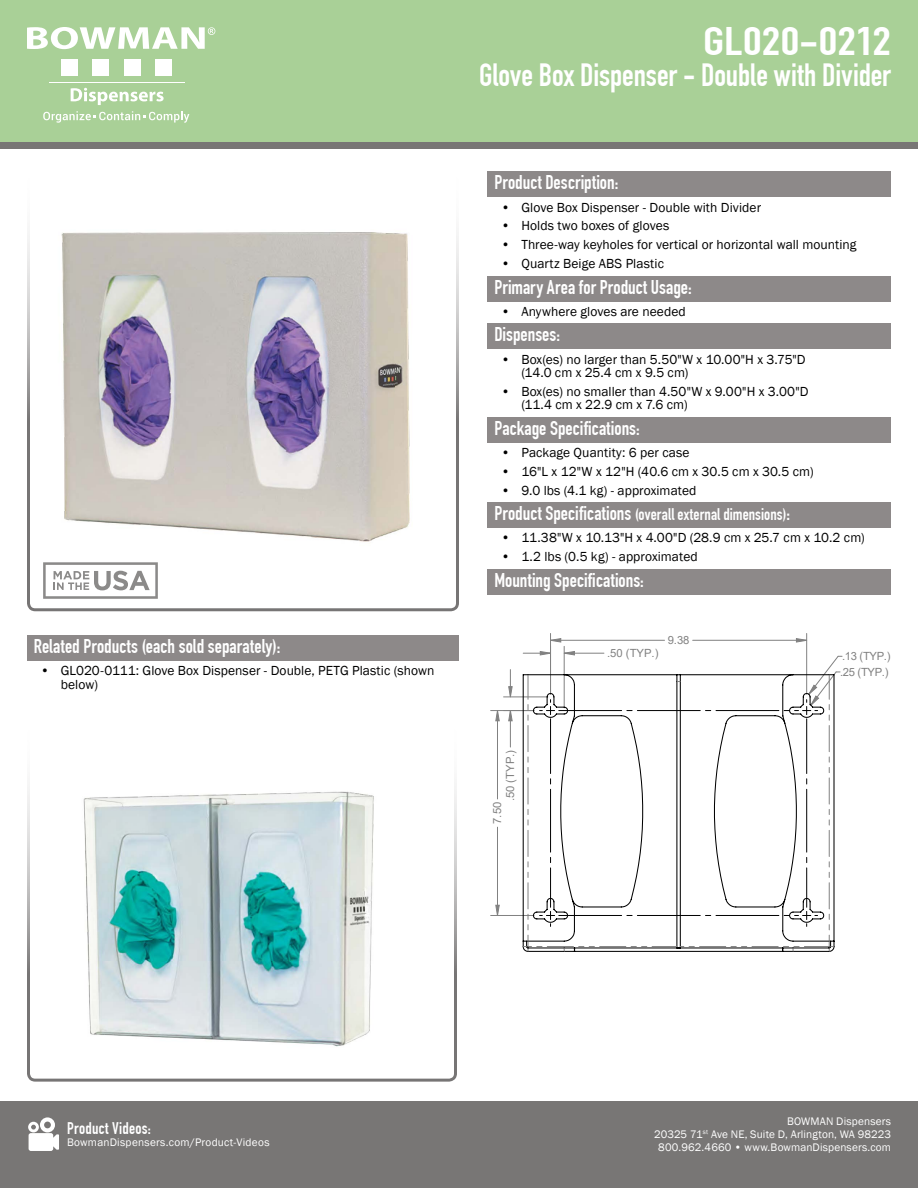
<style>
.page{position:relative;width:918px;height:1188px;background:#fff}
.page>*{position:absolute;margin:0;border:0;box-sizing:border-box;transform-origin:0 0}
.t1{font:700 39px "DIN Condensed";letter-spacing:.005em;color:#fff;scale:1.28 1}
.t2{font:700 31.5px "DIN Condensed";letter-spacing:-.005em;color:#fff}
.t3{font:700 19.5px "DIN Condensed";color:#fff}
.t4{font:700 16.5px "DIN Condensed";letter-spacing:.005em;color:#fff}
.t5{font:13.5px/13.5px "Franklin Gothic";letter-spacing:.005em;color:#000}
.t6{font:11.25px/12.8px "Franklin Gothic";letter-spacing:.015em;color:#fff;text-align:right}
.t7{font:11.25px "Arial";color:#818181}
.t8{font:11.25px/15.6px "Arial";letter-spacing:-.03em;color:#818181}
.s1{font-size:19.5px}
</style>
<div class="page">
<div style="left:0;top:1101px;width:918px;height:87px;background:#787675"></div>
<div style="left:0;top:0;width:918px;height:148px;background:#787675"></div>
<svg style="left:28px;top:1117px;width:31px;height:34px"></svg>
<img style="left:27px;top:786px;width:430px;height:296px">
<img style="left:27px;top:234px;width:432px;height:377px">
<div style="left:0;top:0;width:918px;height:142px;background:#a9d097"></div>
<svg style="left:27px;top:27px;width:188px;height:22px"></svg>
<div style="left:61px;top:60px;width:17px;height:16px;background:#fff"></div>
<div style="left:92px;top:60px;width:17px;height:16px;background:#fff"></div>
<div style="left:124px;top:60px;width:17px;height:16px;background:#fff"></div>
<div style="left:155px;top:60px;width:17px;height:16px;background:#fff"></div>
<hr style="left:49px;top:82px;width:135px;height:1px;background:#fff">
<svg style="left:71px;top:88px;width:93px;height:17px"></svg>
<svg style="left:43px;top:111px;width:146px;height:12px"></svg>
<svg style="left:43px;top:562px;width:115px;height:37px"></svg>
<hr style="left:693px;top:640px;width:114px;height:1px;background:#818181">
<hr style="left:551px;top:640px;width:114px;height:1px;background:#818181">
<hr style="left:806px;top:633px;width:1px;height:61px;background:#818181">
<hr style="left:550px;top:633px;width:1px;height:61px;background:#818181">
<hr style="left:564px;top:646px;width:1px;height:62px;background:#818181">
<hr style="left:497px;top:827px;width:1px;height:88px;background:#818181">
<hr style="left:497px;top:711px;width:1px;height:88px;background:#818181">
<hr style="left:491px;top:915px;width:43px;height:1px;background:#818181">
<hr style="left:491px;top:710px;width:43px;height:1px;background:#818181">
<hr style="left:510px;top:711px;width:1px;height:36px;background:#818181">
<hr style="left:504px;top:697px;width:44px;height:1px;background:#818181">
<svg style="left:796px;top:638px;width:12px;height:5px"></svg>
<svg style="left:551px;top:638px;width:11px;height:5px"></svg>
<svg style="left:495px;top:904px;width:5px;height:11px"></svg>
<svg style="left:495px;top:711px;width:5px;height:11px"></svg>
<svg style="left:508px;top:711px;width:5px;height:11px"></svg>
<svg style="left:508px;top:670px;width:5px;height:28px"></svg>
<svg style="left:523px;top:651px;width:319px;height:300px"></svg>
<div style="left:488px;top:171px;width:403px;height:26px;background:#8d8989"></div>
<div style="left:488px;top:276px;width:403px;height:26px;background:#8d8989"></div>
<div style="left:488px;top:323px;width:403px;height:26px;background:#8d8989"></div>
<div style="left:488px;top:417px;width:403px;height:26px;background:#8d8989"></div>
<div style="left:488px;top:502px;width:403px;height:26px;background:#8d8989"></div>
<div style="left:488px;top:569px;width:403px;height:26px;background:#8d8989"></div>
<div style="left:27px;top:635px;width:432px;height:26px;background:#8d8989"></div>
<img style="left:43px;top:232px;width:403px;height:329px">
<img style="left:74px;top:786px;width:333px;height:282px">
<h3 class="t3" style="left:34px;top:635px;width:248px">Related Products (each sold separately):</h3>
<p class="t5" style="left:61px;top:664px;width:375px;text-indent:-20px">• GL020-0111: Glove Box Dispenser - Double, PETG Plastic (shown below)</p>
<h1 class="t1" style="left:703px;top:18px;width:148px">GL020-0212</h1>
<h2 class="t2" style="left:479px;top:57px;width:413px">Glove Box Dispenser - Double with Divider</h2>
<h3 class="t3" style="left:494px;top:171px;width:125px">Product Description:</h3>
<p class="t5" style="left:501px;top:201px;width:262px">• Glove Box Dispenser - Double with Divider</p>
<p class="t5" style="left:501px;top:219px;width:170px">• Holds two boxes of gloves</p>
<p class="t5" style="left:501px;top:238px;width:357px">• Three-way keyholes for vertical or horizontal wall mounting</p>
<p class="t5" style="left:501px;top:257px;width:164px">• Quartz Beige ABS Plastic</p>
<h3 class="t3" style="left:494px;top:275px;width:199px">Primary Area for Product Usage:</h3>
<p class="t5" style="left:501px;top:305px;width:186px">• Anywhere gloves are needed</p>
<h3 class="t3" style="left:494px;top:323px;width:67px">Dispenses:</h3>
<p class="t5" style="left:521px;top:353px;width:286px;text-indent:-20px">• Box(es) no larger than 5.50"W x 10.00"H x 3.75"D (14.0 cm x 25.4 cm x 9.5 cm)</p>
<p class="t5" style="left:521px;top:385px;width:289px;text-indent:-20px">• Box(es) no smaller than 4.50"W x 9.00"H x 3.00"D (11.4 cm x 22.9 cm x 7.6 cm)</p>
<h3 class="t3" style="left:494px;top:417px;width:147px">Package Specifications:</h3>
<p class="t5" style="left:501px;top:446px;width:190px">• Package Quantity: 6 per case</p>
<p class="t5" style="left:501px;top:465px;width:314px">• 16"L x 12"W x 12"H (40.6 cm x 30.5 cm x 30.5 cm)</p>
<p class="t5" style="left:501px;top:484px;width:197px">• 9.0 lbs (4.1 kg) - approximated</p>
<p class="t4" style="left:494px;top:505px;width:297px"><span class="s1">Product Specifications</span> (overall external dimensions)<span class="s1">:</span></p>
<p class="t5" style="left:501px;top:532px;width:365px">• 11.38"W x 10.13"H x 4.00"D (28.9 cm x 25.7 cm x 10.2 cm)</p>
<p class="t5" style="left:501px;top:550px;width:198px">• 1.2 lbs (0.5 kg) - approximated</p>
<h3 class="t3" style="left:494px;top:569px;width:151px">Mounting Specifications:</h3>
<p class="t7" style="left:502px;top:801px;width:53px;rotate:-90deg">.50 (TYP.)</p>
<p class="t7" style="left:489px;top:824px;width:23px;rotate:-90deg">7.50</p>
<p class="t7" style="left:607px;top:645px;width:53px">.50 (TYP.)</p>
<p class="t7" style="left:668px;top:632px;width:23px">9.38</p>
<p class="t8" style="left:840px;top:648px;width:52px">.13 (TYP.) .25 (TYP.)</p>
<p class="t4" style="left:67px;top:1118px;width:85px">Product Videos:</p>
<p class="t6" style="left:67px;top:1136px;width:204px">BowmanDispensers.com/Product-Videos</p>
<p class="t6" style="left:654px;top:1116px;width:238px">BOWMAN Dispensers<br>20325 71<sup>st</sup> Ave NE, Suite D, Arlington, WA 98223<br>800.962.4660 • www.BowmanDispensers.com</p>
</div>
